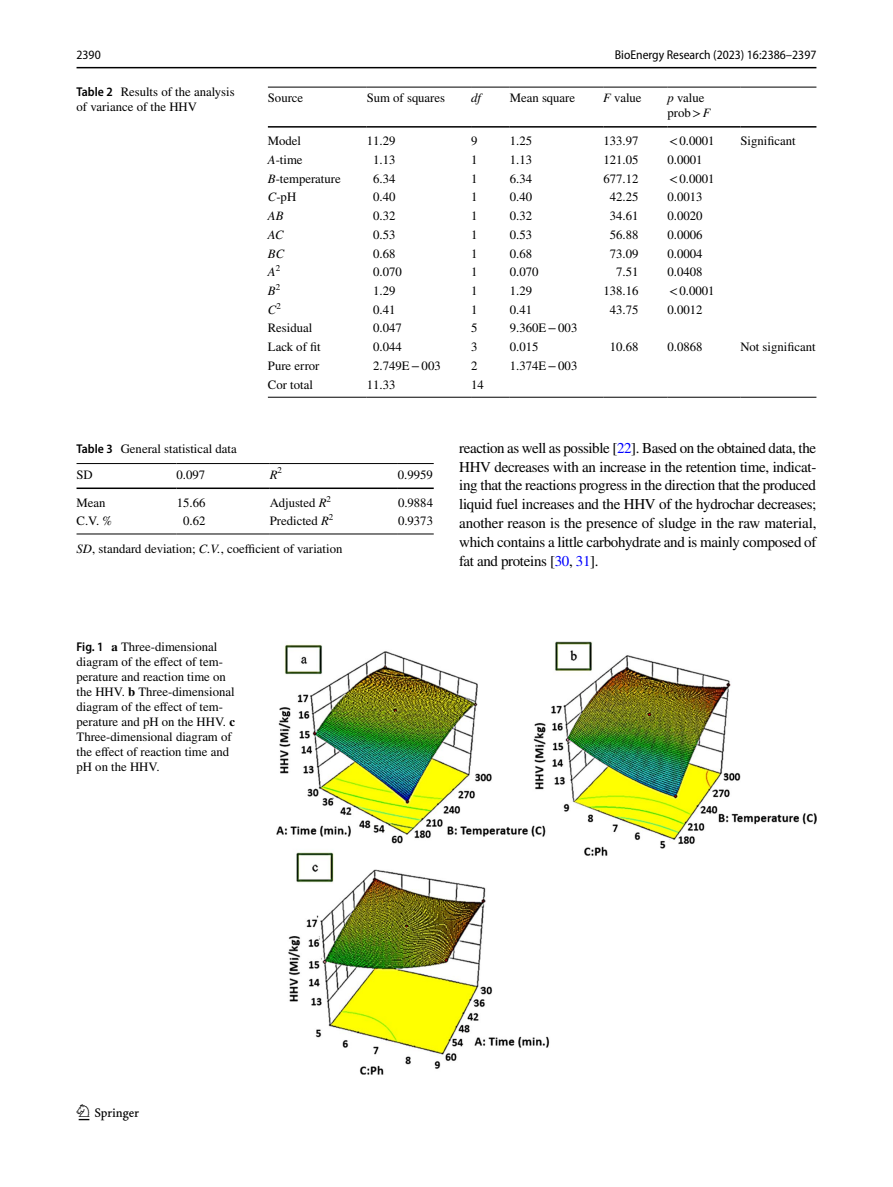
<style>
.page{position:relative;width:893px;height:1187px;background:#fff}
.page>*{position:absolute;margin:0;border:0;box-sizing:border-box;transform-origin:0 0}
.t1{font:22.5px "Springnew Regular 3";color:#000}
.t2{font:15px/18.8px "STIX";letter-spacing:-.02em;color:#000;text-align:justify}
.t3{font:12.75px/15px "STIX";color:#000}
.t4{font:semi-condensed 12.75px "Myriad Pro";color:#000}
.t5{font:italic 12.75px "STIX";color:#000}
.s1{font-family:"Myriad Pro";font-weight:600;font-stretch:semi-condensed}
.s2{font-style:italic}
.s3{color:#00f}
.s4{font-weight:700}
</style>
<div class="page">
<hr style="left:77px;top:67px;width:739px;height:1px;background:#000">
<hr style="left:268px;top:87px;width:99px;height:1px;background:#000">
<hr style="left:268px;top:126px;width:99px;height:2px;background:#000">
<hr style="left:367px;top:87px;width:104px;height:1px;background:#000">
<hr style="left:367px;top:126px;width:104px;height:2px;background:#000">
<hr style="left:471px;top:87px;width:39px;height:1px;background:#000">
<hr style="left:471px;top:126px;width:39px;height:2px;background:#000">
<hr style="left:510px;top:87px;width:93px;height:1px;background:#000">
<hr style="left:510px;top:126px;width:93px;height:2px;background:#000">
<hr style="left:603px;top:87px;width:64px;height:1px;background:#000">
<hr style="left:603px;top:126px;width:64px;height:2px;background:#000">
<hr style="left:667px;top:87px;width:73px;height:1px;background:#000">
<hr style="left:667px;top:126px;width:73px;height:2px;background:#000">
<hr style="left:740px;top:87px;width:76px;height:1px;background:#000">
<hr style="left:740px;top:126px;width:76px;height:2px;background:#000">
<hr style="left:268px;top:397px;width:99px;height:1px;background:#000">
<hr style="left:367px;top:397px;width:104px;height:1px;background:#000">
<hr style="left:471px;top:397px;width:39px;height:1px;background:#000">
<hr style="left:510px;top:397px;width:93px;height:1px;background:#000">
<hr style="left:603px;top:397px;width:64px;height:1px;background:#000">
<hr style="left:667px;top:397px;width:73px;height:1px;background:#000">
<hr style="left:740px;top:397px;width:76px;height:1px;background:#000">
<hr style="left:77px;top:463px;width:100px;height:1px;background:#000">
<hr style="left:77px;top:487px;width:100px;height:2px;background:#000">
<hr style="left:177px;top:463px;width:93px;height:1px;background:#000">
<hr style="left:177px;top:487px;width:93px;height:2px;background:#000">
<hr style="left:270px;top:463px;width:128px;height:1px;background:#000">
<hr style="left:270px;top:487px;width:128px;height:2px;background:#000">
<hr style="left:398px;top:463px;width:36px;height:1px;background:#000">
<hr style="left:398px;top:487px;width:36px;height:2px;background:#000">
<hr style="left:77px;top:533px;width:100px;height:1px;background:#000">
<hr style="left:177px;top:533px;width:93px;height:1px;background:#000">
<hr style="left:270px;top:533px;width:128px;height:1px;background:#000">
<hr style="left:398px;top:533px;width:36px;height:1px;background:#000">
<img style="left:276px;top:641px;width:540px;height:432px">
<p class="t4" style="left:77px;top:48px;width:26px">2390</p>
<p class="t4" style="left:615px;top:48px;width:203px">BioEnergy Research (2023) 16:2386–2397</p>
<p class="t3" style="left:77px;top:85px;width:160px"><span class="s1">Table 2</span> Results of the analysis of variance of the HHV</p>
<p class="t3" style="left:268px;top:91px;width:37px">Source</p>
<p class="t3" style="left:367px;top:91px;width:80px">Sum of squares</p>
<p class="t5" style="left:471px;top:89px;width:11px">df</p>
<p class="t3" style="left:510px;top:91px;width:67px">Mean square</p>
<p class="t3" style="left:603px;top:91px;width:40px"><span class="s2">F</span> value</p>
<p class="t3" style="left:667px;top:91px;width:45px"><span class="s2">p</span> value prob&gt;<span class="s2">F</span></p>
<p class="t3" style="left:268px;top:134px;width:35px">Model</p>
<p class="t3" style="left:367px;top:134px;width:30px">11.29</p>
<p class="t3" style="left:471px;top:134px;width:8px">9</p>
<p class="t3" style="left:510px;top:134px;width:24px">1.25</p>
<p class="t3" style="left:603px;top:134px;width:37px">133.97</p>
<p class="t3" style="left:669px;top:134px;width:47px">&lt;0.0001</p>
<p class="t3" style="left:740px;top:134px;width:57px">Significant</p>
<p class="t3" style="left:268px;top:153px;width:36px"><span class="s2">A</span>-time</p>
<p class="t3" style="left:373px;top:153px;width:24px">1.13</p>
<p class="t3" style="left:471px;top:153px;width:8px">1</p>
<p class="t3" style="left:510px;top:153px;width:24px">1.13</p>
<p class="t3" style="left:603px;top:153px;width:37px">121.05</p>
<p class="t3" style="left:667px;top:153px;width:37px">0.0001</p>
<p class="t3" style="left:268px;top:172px;width:74px"><span class="s2">B</span>-temperature</p>
<p class="t3" style="left:373px;top:172px;width:24px">6.34</p>
<p class="t3" style="left:471px;top:172px;width:8px">1</p>
<p class="t3" style="left:510px;top:172px;width:24px">6.34</p>
<p class="t3" style="left:603px;top:172px;width:37px">677.12</p>
<p class="t3" style="left:669px;top:172px;width:47px">&lt;0.0001</p>
<p class="t3" style="left:268px;top:190px;width:30px"><span class="s2">C</span>-pH</p>
<p class="t3" style="left:373px;top:190px;width:24px">0.40</p>
<p class="t3" style="left:471px;top:190px;width:8px">1</p>
<p class="t3" style="left:510px;top:190px;width:24px">0.40</p>
<p class="t3" style="left:610px;top:190px;width:30px">42.25</p>
<p class="t3" style="left:667px;top:190px;width:37px">0.0013</p>
<p class="t5" style="left:268px;top:207px;width:17px">AB</p>
<p class="t3" style="left:373px;top:209px;width:24px">0.32</p>
<p class="t3" style="left:471px;top:209px;width:8px">1</p>
<p class="t3" style="left:510px;top:209px;width:24px">0.32</p>
<p class="t3" style="left:610px;top:209px;width:30px">34.61</p>
<p class="t3" style="left:667px;top:209px;width:37px">0.0020</p>
<p class="t5" style="left:268px;top:226px;width:17px">AC</p>
<p class="t3" style="left:373px;top:228px;width:24px">0.53</p>
<p class="t3" style="left:471px;top:228px;width:8px">1</p>
<p class="t3" style="left:510px;top:228px;width:24px">0.53</p>
<p class="t3" style="left:610px;top:228px;width:30px">56.88</p>
<p class="t3" style="left:667px;top:228px;width:37px">0.0006</p>
<p class="t5" style="left:268px;top:244px;width:18px">BC</p>
<p class="t3" style="left:373px;top:246px;width:24px">0.68</p>
<p class="t3" style="left:471px;top:246px;width:8px">1</p>
<p class="t3" style="left:510px;top:246px;width:24px">0.68</p>
<p class="t3" style="left:610px;top:246px;width:30px">73.09</p>
<p class="t3" style="left:667px;top:246px;width:37px">0.0004</p>
<p class="t5" style="left:268px;top:263px;width:14px">A<sup>2</sup></p>
<p class="t3" style="left:373px;top:265px;width:30px">0.070</p>
<p class="t3" style="left:471px;top:265px;width:8px">1</p>
<p class="t3" style="left:510px;top:265px;width:30px">0.070</p>
<p class="t3" style="left:616px;top:265px;width:24px">7.51</p>
<p class="t3" style="left:667px;top:265px;width:37px">0.0408</p>
<p class="t5" style="left:268px;top:282px;width:14px">B<sup>2</sup></p>
<p class="t3" style="left:373px;top:284px;width:24px">1.29</p>
<p class="t3" style="left:471px;top:284px;width:8px">1</p>
<p class="t3" style="left:510px;top:284px;width:24px">1.29</p>
<p class="t3" style="left:603px;top:284px;width:37px">138.16</p>
<p class="t3" style="left:669px;top:284px;width:47px">&lt;0.0001</p>
<p class="t5" style="left:268px;top:300px;width:14px">C<sup>2</sup></p>
<p class="t3" style="left:373px;top:303px;width:24px">0.41</p>
<p class="t3" style="left:471px;top:303px;width:8px">1</p>
<p class="t3" style="left:510px;top:303px;width:24px">0.41</p>
<p class="t3" style="left:610px;top:303px;width:30px">43.75</p>
<p class="t3" style="left:667px;top:303px;width:37px">0.0012</p>
<p class="t3" style="left:268px;top:321px;width:46px">Residual</p>
<p class="t3" style="left:373px;top:321px;width:30px">0.047</p>
<p class="t3" style="left:471px;top:321px;width:8px">5</p>
<p class="t3" style="left:510px;top:321px;width:69px">9.360E−003</p>
<p class="t3" style="left:268px;top:340px;width:54px">Lack of fit</p>
<p class="t3" style="left:373px;top:340px;width:30px">0.044</p>
<p class="t3" style="left:471px;top:340px;width:8px">3</p>
<p class="t3" style="left:510px;top:340px;width:30px">0.015</p>
<p class="t3" style="left:610px;top:340px;width:30px">10.68</p>
<p class="t3" style="left:667px;top:340px;width:37px">0.0868</p>
<p class="t3" style="left:740px;top:340px;width:77px">Not significant</p>
<p class="t3" style="left:268px;top:359px;width:53px">Pure error</p>
<p class="t3" style="left:373px;top:359px;width:69px">2.749E−003</p>
<p class="t3" style="left:471px;top:359px;width:8px">2</p>
<p class="t3" style="left:510px;top:359px;width:69px">1.374E−003</p>
<p class="t3" style="left:268px;top:378px;width:46px">Cor total</p>
<p class="t3" style="left:367px;top:378px;width:30px">11.33</p>
<p class="t3" style="left:471px;top:378px;width:14px">14</p>
<p class="t3" style="left:77px;top:442px;width:162px"><span class="s1">Table 3</span> General statistical data</p>
<p class="t3" style="left:77px;top:467px;width:18px">SD</p>
<p class="t3" style="left:177px;top:467px;width:30px">0.097</p>
<p class="t5" style="left:270px;top:465px;width:14px">R<sup>2</sup></p>
<p class="t3" style="left:398px;top:467px;width:37px">0.9959</p>
<p class="t3" style="left:77px;top:495px;width:31px">Mean</p>
<p class="t3" style="left:177px;top:495px;width:30px">15.66</p>
<p class="t3" style="left:270px;top:495px;width:63px">Adjusted <span class="s2">R</span><sup>2</sup></p>
<p class="t3" style="left:398px;top:495px;width:37px">0.9884</p>
<p class="t3" style="left:77px;top:514px;width:37px">C.V. %</p>
<p class="t3" style="left:183px;top:514px;width:24px">0.62</p>
<p class="t3" style="left:270px;top:514px;width:65px">Predicted <span class="s2">R</span><sup>2</sup></p>
<p class="t3" style="left:398px;top:514px;width:37px">0.9373</p>
<p class="t3" style="left:77px;top:542px;width:267px"><span class="s2">SD</span>, standard deviation; <span class="s2">C.V.</span>, coefficient of variation</p>
<p class="t2" style="left:459px;top:439px;width:359px">reaction as well as possible [<span class="s3">22</span>]. Based on the obtained data, the HHV decreases with an increase in the retention time, indicat&shy;ing that the reactions progress in the direction that the produced liquid fuel increases and the HHV of the hydrochar decreases; another reason is the presence of sludge in the raw material, which contains a little carbohydrate and is mainly composed of fat and proteins [<span class="s3">30</span>, <span class="s3">31</span>].</p>
<p class="t3" style="left:77px;top:639px;width:160px"><span class="s1">Fig. 1</span> <span class="s4">a</span> Three-dimensional diagram of the effect of tem&shy;perature and reaction time on the HHV. <span class="s4">b</span> Three-dimensional diagram of the effect of tem&shy;perature and pH on the HHV. <span class="s4">c<br></span>Three-dimensional diagram of the effect of reaction time and pH on the HHV.</p>
<h1 class="t1" style="left:79px;top:1104px;width:62px">1 3</h1>
</div>
